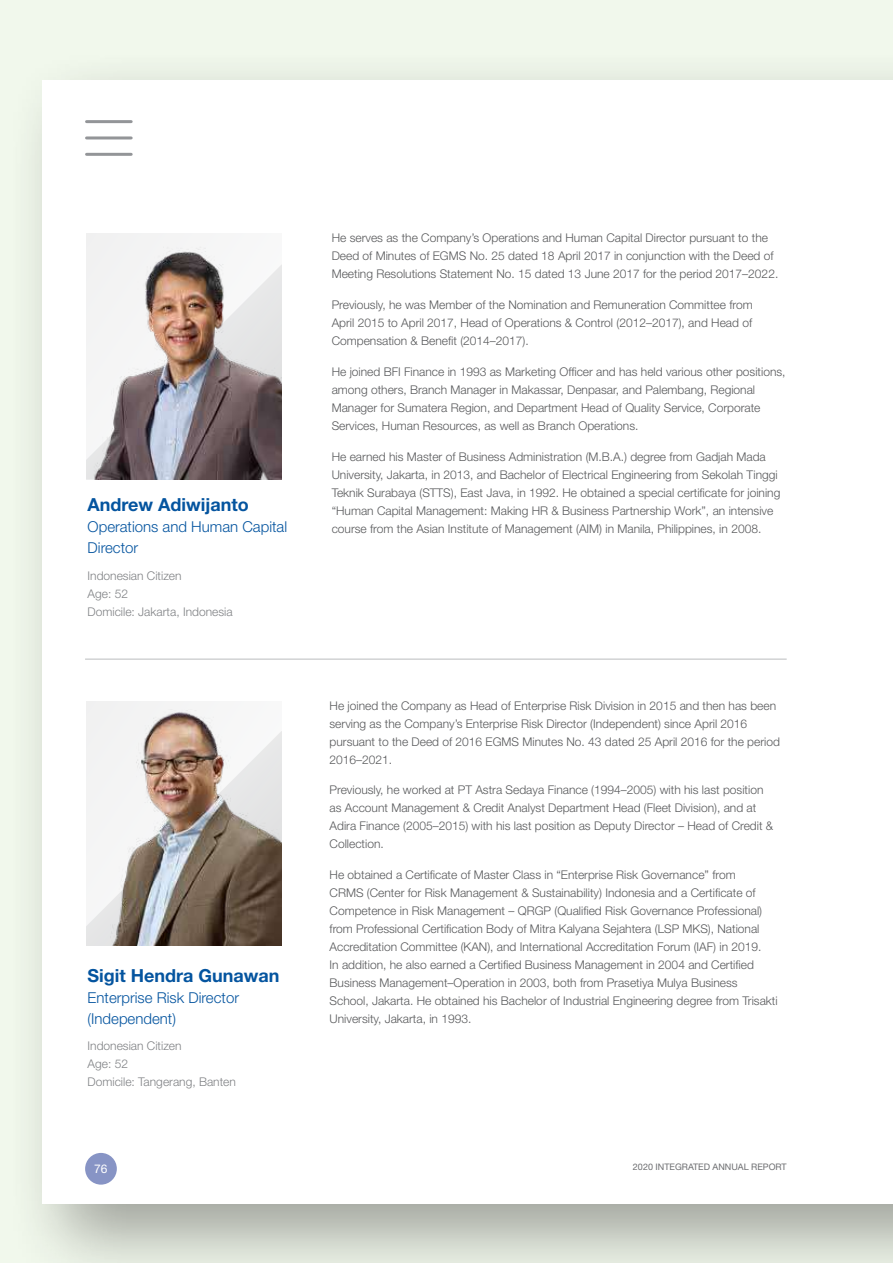
<style>
.page{position:relative;width:893px;height:1263px;background:#f1f8ec}
.page>*{position:absolute;margin:0;border:0;box-sizing:border-box;transform-origin:0 0}
.t1{font:700 18px "Helvetica Neue LT Std";color:#04549f}
.t2{font:300 15px/21px "Helvetica Neue LT Std";color:#04549f}
.t3{font:300 12px/18px "Helvetica Neue LT Std";color:#58595b}
.t4{font:300 12px/18px "Helvetica Neue LT Std";color:#808285}
.t5{font:12px "Helvetica Neue LT Std";color:#fff}
.t6{font:9px "Helvetica Neue LT Std";color:#6d6e71}
</style>
<div class="page">
<div style="left:6px;top:48px;width:887px;height:1215px;background:#231f20;opacity:.4"></div>
<div style="left:43px;top:80px;width:850px;height:1123px;background:#fff"></div>
<hr style="left:85px;top:658px;width:702px;height:2px;background:#d1d3d4">
<div style="left:87px;top:234px;width:194px;height:244px;background:#f4f4f5"></div>
<img style="left:87px;top:249px;width:194px;height:230px">
<div style="left:87px;top:701px;width:194px;height:245px;background:#f4f4f4"></div>
<img style="left:87px;top:712px;width:194px;height:234px">
<hr style="left:87px;top:120px;width:44px;height:3px;background:#939598">
<hr style="left:87px;top:136px;width:44px;height:3px;background:#939598">
<hr style="left:87px;top:153px;width:44px;height:3px;background:#939598">
<div style="left:85px;top:1153px;width:32px;height:31px;background:#8794c5;border-radius:50%"></div>
<h1 class="t1" style="left:88px;top:494px;width:163px">Andrew Adiwijanto</h1>
<p class="t2" style="left:88px;top:516px;width:201px">Operations and Human Capital<br>Director</p>
<p class="t4" style="left:88px;top:566px;width:146px">Indonesian Citizen<br>Age: 52<br>Domicile: Jakarta, Indonesia</p>
<h1 class="t1" style="left:88px;top:964px;width:193px">Sigit Hendra Gunawan</h1>
<p class="t2" style="left:88px;top:987px;width:153px">Enterprise Risk Director (Independent)</p>
<p class="t4" style="left:88px;top:1037px;width:150px">Indonesian Citizen<br>Age: 52<br>Domicile: Tangerang, Banten</p>
<p class="t3" style="left:332px;top:229px;width:448px">He serves as the Company’s Operations and Human Capital Director pursuant to the<br>Deed of Minutes of EGMS No. 25 dated 18 April 2017 in conjunction with the Deed of<br>Meeting Resolutions Statement No. 15 dated 13 June 2017 for the period 2017–2022.</p>
<p class="t3" style="left:332px;top:296px;width:422px;text-align:justify">Previously, he was Member of the Nomination and Remuneration Committee from April 2015 to April 2017, Head of Operations &amp; Control (2012–2017), and Head of Compensation &amp; Benefit (2014–2017).</p>
<p class="t3" style="left:332px;top:362px;width:455px">He joined BFI Finance in 1993 as Marketing Officer and has held various other positions, among others, Branch Manager in Makassar, Denpasar, and Palembang, Regional Manager for Sumatera Region, and Department Head of Quality Service, Corporate Services, Human Resources, as well as Branch Operations.</p>
<p class="t3" style="left:332px;top:447px;width:450px">He earned his Master of Business Administration (M.B.A.) degree from Gadjah Mada University, Jakarta, in 2013, and Bachelor of Electrical Engineering from Sekolah Tinggi Teknik Surabaya (STTS), East Java, in 1992. He obtained a special certificate for joining “Human Capital Management: Making HR &amp; Business Partnership Work”, an intensive course from the Asian Institute of Management (AIM) in Manila, Philippines, in 2008.</p>
<p class="t3" style="left:330px;top:696px;width:452px">He joined the Company as Head of Enterprise Risk Division in 2015 and then has been serving as the Company’s Enterprise Risk Director (Independent) since April 2016 pursuant to the Deed of 2016 EGMS Minutes No. 43 dated 25 April 2016 for the period 2016–2021.</p>
<p class="t3" style="left:330px;top:781px;width:445px">Previously, he worked at PT Astra Sedaya Finance (1994–2005) with his last position as Account Management &amp; Credit Analyst Department Head (Fleet Division), and at Adira Finance (2005–2015) with his last position as Deputy Director – Head of Credit &amp; Collection.</p>
<p class="t3" style="left:330px;top:865px;width:450px">He obtained a Certificate of Master Class in “Enterprise Risk Governance” from<br>CRMS (Center for Risk Management &amp; Sustainability) Indonesia and a Certificate of Competence in Risk Management – QRGP (Qualified Risk Governance Professional) from Professional Certification Body of Mitra Kalyana Sejahtera (LSP MKS), National Accreditation Committee (KAN), and International Accreditation Forum (IAF) in 2019.<br>In addition, he also earned a Certified Business Management in 2004 and Certified Business Management–Operation in 2003, both from Prasetiya Mulya Business School, Jakarta. He obtained his Bachelor of Industrial Engineering degree from Trisakti University, Jakarta, in 1993.</p>
<p class="t5" style="left:94px;top:1162px;width:15px">76</p>
<p class="t6" style="left:633px;top:1161px;width:155px">2020 INTEGRATED ANNUAL REPORT</p>
</div>
